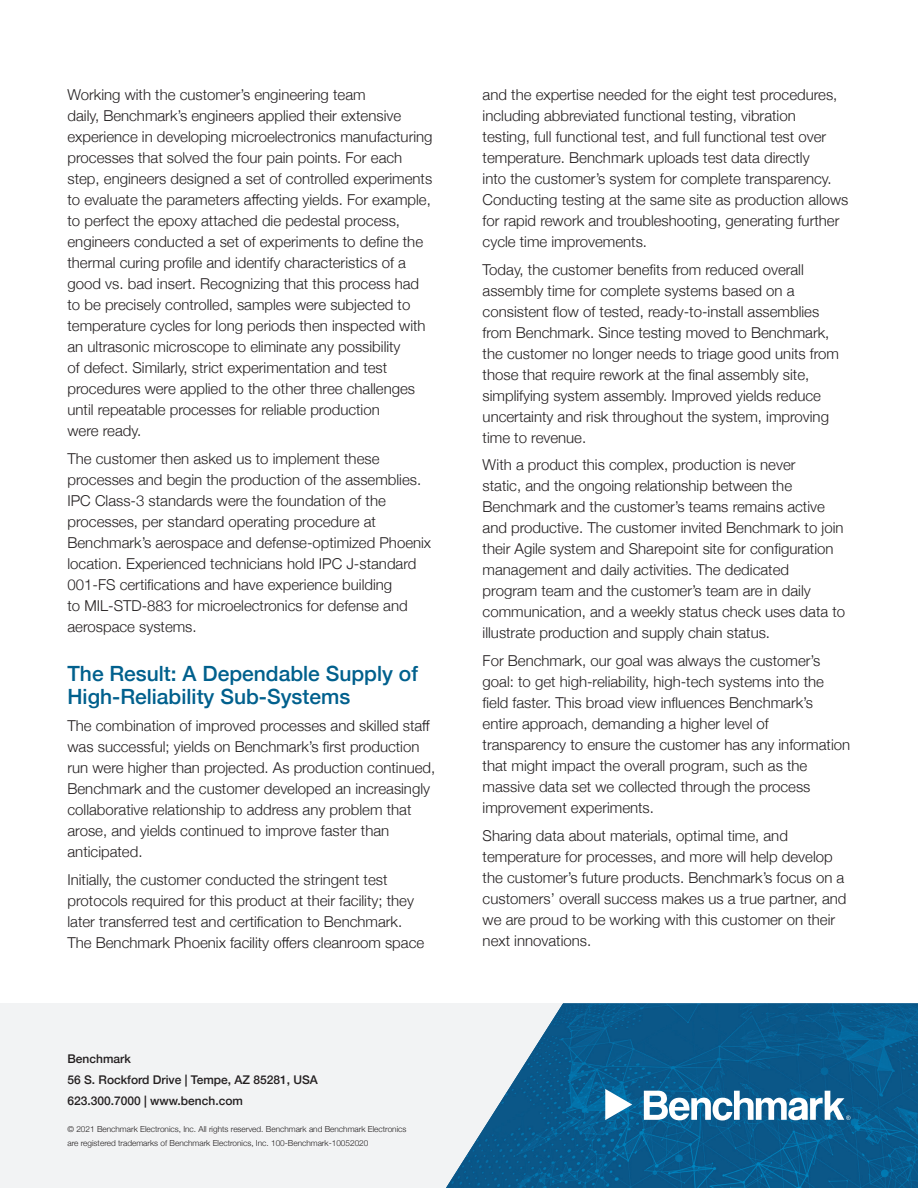
<style>
.page{position:relative;width:918px;height:1188px;background:#fff}
.page>*{position:absolute;margin:0;border:0;box-sizing:border-box;transform-origin:0 0}
.Subhead_-_Blue{font:500 21px/22.5px "Helvetica Neue";color:#01608d}
.Body_copy{font:300 15px/21px "Helvetica Neue";color:#231f20}
.Company_Information{font:500 12px/21px "Helvetica Neue";color:#231f20}
.Legal_Copy{font:300 8.25px/13.5px "Helvetica Neue";color:#231f20}
</style>
<div class="page">
<div style="left:0;top:1003px;width:562px;height:185px;background:#f2f3f4"></div>
<img style="left:446px;top:1003px;width:472px;height:185px">
<svg style="left:605px;top:1089px;width:27px;height:31px"></svg>
<svg style="left:644px;top:1091px;width:206px;height:29px"></svg>
<p class="Body_copy" style="left:68px;top:83px;width:367px">Working with the customer’s engineering team<br>daily, Benchmark’s engineers applied their extensive experience in developing microelectronics manufacturing processes that solved the four pain points. For each step, engineers designed a set of controlled experiments to evaluate the parameters affecting yields. For example, to perfect the epoxy attached die pedestal process, engineers conducted a set of experiments to define the thermal curing profile and identify characteristics of a good vs. bad insert. Recognizing that this process had to be precisely controlled, samples were subjected to temperature cycles for long periods then inspected with an ultrasonic microscope to eliminate any possibility<br>of defect. Similarly, strict experimentation and test procedures were applied to the other three challenges until repeatable processes for reliable production<br>were ready.</p>
<p class="Body_copy" style="left:68px;top:447px;width:365px">The customer then asked us to implement these processes and begin the production of the assemblies.<br>IPC Class-3 standards were the foundation of the processes, per standard operating procedure at Benchmark’s aerospace and defense-optimized Phoenix location. Experienced technicians hold IPC J-standard 001-FS certifications and have experience building<br>to MIL-STD-883 for microelectronics for defense and aerospace systems.</p>
<p class="Subhead_-_Blue" style="left:68px;top:661px;width:352px">The Result: A Dependable Supply of<br>High-Reliability Sub-Systems</p>
<p class="Body_copy" style="left:68px;top:714px;width:369px">The combination of improved processes and skilled staff was successful; yields on Benchmark’s first production run were higher than projected. As production continued, Benchmark and the customer developed an increasingly collaborative relationship to address any problem that arose, and yields continued to improve faster than anticipated.</p>
<p class="Body_copy" style="left:68px;top:868px;width:358px">Initially, the customer conducted the stringent test protocols required for this product at their facility; they later transferred test and certification to Benchmark.<br>The Benchmark Phoenix facility offers cleanroom space</p>
<p class="Company_Information" style="left:68px;top:1048px;width:252px">Benchmark<br>56 S. Rockford Drive | Tempe, AZ 85281, USA<br>623.300.7000 | www.bench.com</p>
<p class="Legal_Copy" style="left:68px;top:1122px;width:341px">© 2021 Benchmark Electronics, Inc. All rights reserved. Benchmark and Benchmark Electronics are registered trademarks of Benchmark Electronics, Inc. 100-Benchmark-10052020</p>
<p class="Body_copy" style="left:483px;top:83px;width:367px">and the expertise needed for the eight test procedures, including abbreviated functional testing, vibration<br>testing, full functional test, and full functional test over temperature. Benchmark uploads test data directly<br>into the customer’s system for complete transparency.<br>Conducting testing at the same site as production allows for rapid rework and troubleshooting, generating further cycle time improvements.</p>
<p class="Body_copy" style="left:483px;top:258px;width:358px">Today, the customer benefits from reduced overall assembly time for complete systems based on a consistent flow of tested, ready-to-install assemblies from Benchmark. Since testing moved to Benchmark, the customer no longer needs to triage good units from those that require rework at the final assembly site, simplifying system assembly. Improved yields reduce uncertainty and risk throughout the system, improving time to revenue.</p>
<p class="Body_copy" style="left:483px;top:453px;width:364px">With a product this complex, production is never<br>static, and the ongoing relationship between the Benchmark and the customer’s teams remains active and productive. The customer invited Benchmark to join their Agile system and Sharepoint site for configuration management and daily activities. The dedicated program team and the customer’s team are in daily communication, and a weekly status check uses data to illustrate production and supply chain status.</p>
<p class="Body_copy" style="left:483px;top:649px;width:369px">For Benchmark, our goal was always the customer’s goal: to get high-reliability, high-tech systems into the field faster. This broad view influences Benchmark’s entire approach, demanding a higher level of transparency to ensure the customer has any information that might impact the overall program, such as the massive data set we collected through the process improvement experiments.</p>
<p class="Body_copy" style="left:483px;top:824px;width:365px">Sharing data about materials, optimal time, and temperature for processes, and more will help develop the customer’s future products. Benchmark’s focus on a customers’ overall success makes us a true partner, and we are proud to be working with this customer on their next innovations.</p>
</div>
